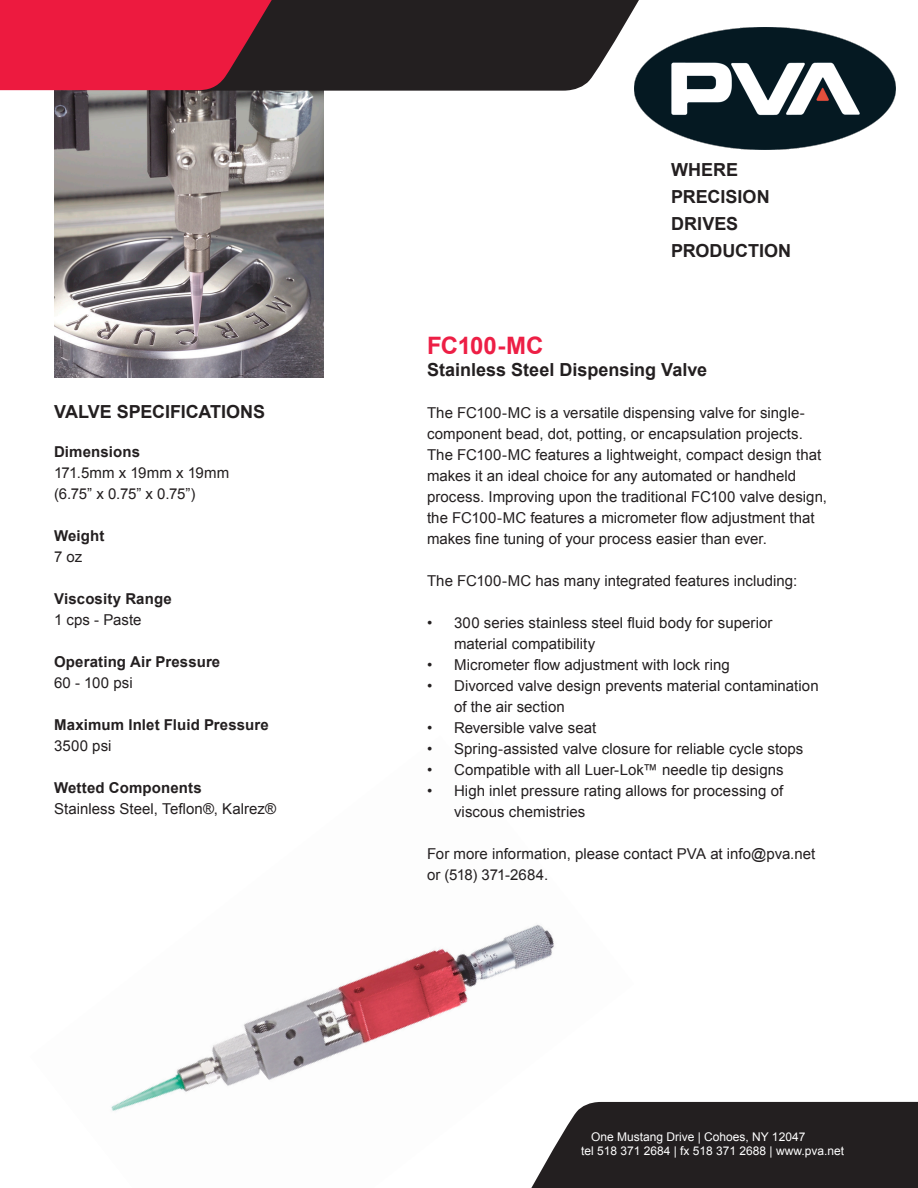
<style>
.page{position:relative;width:918px;height:1188px;background:#fff}
.page>*{position:absolute;margin:0;border:0;box-sizing:border-box;transform-origin:0 0}
.t1{font:700 24px "Arial";letter-spacing:-.025em;color:#ed1f45}
.t2{font:700 18px "Arial";color:#231f20}
.t3{font:15px/21px "Arial";color:#231f20}
.t4{font:700 15px "Arial";letter-spacing:.01em;color:#231f20}
.t5{font:12px "Arial";color:#fff}
</style>
<div class="page">
<img style="left:634px;top:28px;width:262px;height:122px">
<div style="left:634px;top:1102px;width:284px;height:86px;background:#231f20"></div>
<img style="left:111px;top:924px;width:523px;height:264px">
<img style="left:54px;top:91px;width:269px;height:287px">
<svg style="left:0;top:0;width:655px;height:91px;background:#7a2a39"></svg>
<p class="t2" style="left:54px;top:400px;width:213px">VALVE SPECIFICATIONS</p>
<p class="t4" style="left:54px;top:442px;width:88px">Dimensions</p>
<p class="t3" style="left:54px;top:462px;width:177px">171.5mm x 19mm x 19mm</p>
<p class="t3" style="left:54px;top:483px;width:143px">(6.75” x 0.75” x 0.75”)</p>
<p class="t4" style="left:54px;top:526px;width:52px">Weight</p>
<p class="t3" style="left:54px;top:546px;width:30px">7 oz</p>
<p class="t4" style="left:54px;top:589px;width:119px">Viscosity Range</p>
<p class="t3" style="left:54px;top:609px;width:89px">1 cps - Paste</p>
<p class="t4" style="left:54px;top:652px;width:168px">Operating Air Pressure</p>
<p class="t3" style="left:54px;top:672px;width:80px">60 - 100 psi</p>
<p class="t4" style="left:54px;top:715px;width:216px">Maximum Inlet Fluid Pressure</p>
<p class="t3" style="left:54px;top:735px;width:59px">3500 psi</p>
<p class="t4" style="left:54px;top:778px;width:149px">Wetted Components</p>
<p class="t3" style="left:54px;top:798px;width:224px">Stainless Steel, Teflon®, Kalrez®</p>
<p class="t2" style="left:671px;top:157px;width:69px">WHERE</p>
<p class="t2" style="left:671px;top:184px;width:100px">PRECISION</p>
<p class="t2" style="left:671px;top:211px;width:69px">DRIVES</p>
<p class="t2" style="left:671px;top:238px;width:122px">PRODUCTION</p>
<p class="t1" style="left:427px;top:330px;width:118px">FC100-MC</p>
<p class="t2" style="left:427px;top:357px;width:282px">Stainless Steel Dispensing Valve</p>
<p class="t3" style="left:427px;top:403px;width:402px">The FC100-MC is a versatile dispensing valve for single&shy;component bead, dot, potting, or encapsulation projects.<br>The FC100-MC features a lightweight, compact design that makes it an ideal choice for any automated or handheld process. Improving upon the traditional FC100 valve design, the FC100-MC features a micrometer flow adjustment that makes fine tuning of your process easier than ever.</p>
<p class="t3" style="left:427px;top:571px;width:372px">The FC100-MC has many integrated features including:</p>
<p class="t3" style="left:454px;top:613px;width:320px;text-indent:-27px">• 300 series stainless steel fluid body for superior material compatibility</p>
<p class="t3" style="left:427px;top:655px;width:304px">• Micrometer flow adjustment with lock ring</p>
<p class="t3" style="left:454px;top:676px;width:366px;text-indent:-27px">• Divorced valve design prevents material contamination of the air section</p>
<p class="t3" style="left:427px;top:718px;width:171px">• Reversible valve seat</p>
<p class="t3" style="left:427px;top:739px;width:378px">• Spring-assisted valve closure for reliable cycle stops</p>
<p class="t3" style="left:427px;top:760px;width:358px">• Compatible with all Luer-Lok™ needle tip designs</p>
<p class="t3" style="left:454px;top:781px;width:331px;text-indent:-27px">• High inlet pressure rating allows for processing of viscous chemistries</p>
<p class="t3" style="left:427px;top:844px;width:390px">For more information, please contact PVA at info@pva.net</p>
<p class="t3" style="left:427px;top:865px;width:123px">or (518) 371-2684.</p>
<p class="t5" style="left:591px;top:1129px;width:216px">One Mustang Drive | Cohoes, NY 12047</p>
<p class="t5" style="left:581px;top:1143px;width:265px">tel 518 371 2684 | fx 518 371 2688 | www.pva.net</p>
</div>
